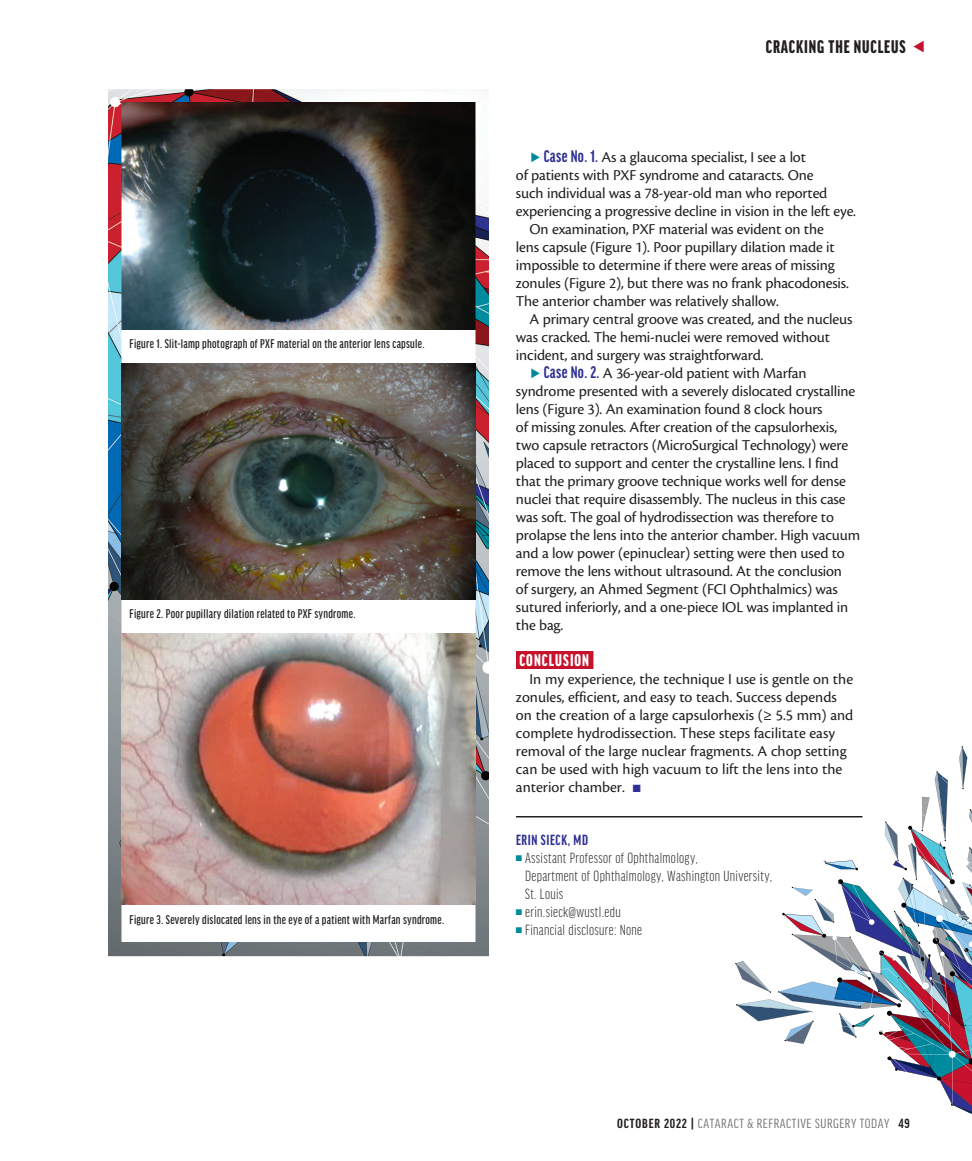
<style>
.page{position:relative;width:972px;height:1161px;background:#fff}
.page>*{position:absolute;margin:0;border:0;box-sizing:border-box;transform-origin:0 0}
.t1{font:900 extra-condensed 19.5px "Good Headline Pro";letter-spacing:.045em;color:#231f20}
.subhead{font:900 extra-condensed 18px "Good Headline Pro";letter-spacing:.06em;color:#fff}
.body{font:15.75px/18px "Cronos Pro";letter-spacing:-.01em;color:#231f20}
.bio_info{font:300 extra-condensed 15.75px/18px "Good Headline Pro";letter-spacing:.02em;color:#231f20}
.bio_name{font:700 extra-condensed 15.75px "Good Headline Pro";letter-spacing:.04em;color:#2e3092}
.t2{font:extra-condensed 14.1px "Good Headline Pro";letter-spacing:.035em;color:#6c6d70;scale:1.11 1}
.t3{font:500 extra-condensed 13.5px "Good Headline Pro";letter-spacing:.02em;color:#231f20}
.s1{font-family:"Good Headline Pro";font-weight:700;font-stretch:extra-condensed;font-size:18px;color:#2e3092}
.s2{color:#2e3092}
.s3{color:#008a9d}
.s4{font-weight:700;color:#231f20}
</style>
<div class="page">
<div style="left:516px;top:651px;width:77px;height:18px;background:#c7122d"></div>
<hr style="left:516px;top:816px;width:346px;height:2px;background:#231f20">
<img style="left:108px;top:89px;width:381px;height:867px">
<svg style="left:735px;top:746px;width:237px;height:368px"></svg>
<img style="left:122px;top:364px;width:354px;height:235px">
<img style="left:122px;top:634px;width:354px;height:270px">
<p class="t3" style="left:130px;top:337px;width:296px">Figure 1. Slit-lamp photograph of PXF material on the anterior lens capsule.</p>
<p class="t3" style="left:130px;top:607px;width:227px">Figure 2. Poor pupillary dilation related to PXF syndrome.</p>
<p class="t3" style="left:130px;top:913px;width:316px">Figure 3. Severely dislocated lens in the eye of a patient with Marfan syndrome.</p>
<p class="t1" style="left:766px;top:37px;width:141px">CRACKING THE NUCLEUS</p>
<p class="body" style="left:516px;top:148px;width:342px;text-indent:28px"><span class="s1">Case No. 1.</span> As a glaucoma specialist, I see a lot<br>of patients with PXF syndrome and cataracts. One<br>such individual was a 78-year-old man who reported experiencing a progressive decline in vision in the left eye.</p>
<p class="body" style="left:516px;top:220px;width:334px;text-indent:14px">On examination, PXF material was evident on the lens capsule (Figure 1). Poor pupillary dilation made it impossible to determine if there were areas of missing zonules (Figure 2), but there was no frank phacodonesis.<br>The anterior chamber was relatively shallow.</p>
<p class="body" style="left:516px;top:310px;width:338px;text-indent:14px">A primary central groove was created, and the nucleus was cracked. The hemi-nuclei were removed without incident, and surgery was straightforward.</p>
<p class="body" style="left:516px;top:364px;width:346px;text-indent:28px"><span class="s1">Case No. 2.</span> A 36-year-old patient with Marfan syndrome presented with a severely dislocated crystalline lens (Figure 3). An examination found 8 clock hours<br>of missing zonules. After creation of the capsulorhexis, two capsule retractors (MicroSurgical Technology) were placed to support and center the crystalline lens. I find that the primary groove technique works well for dense nuclei that require disassembly. The nucleus in this case was soft. The goal of hydrodissection was therefore to prolapse the lens into the anterior chamber. High vacuum and a low power (epinuclear) setting were then used to remove the lens without ultrasound. At the conclusion<br>of surgery, an Ahmed Segment (FCI Ophthalmics) was sutured inferiorly, and a one-piece IOL was implanted in the bag.</p>
<p class="subhead" style="left:519px;top:651px;width:71px">CONCLUSION</p>
<p class="body" style="left:516px;top:670px;width:339px;text-indent:14px">In my experience, the technique I use is gentle on the zonules, efficient, and easy to teach. Success depends on the creation of a large capsulorhexis (≥ 5.5 mm) and complete hydrodissection. These steps facilitate easy removal of the large nuclear fragments. A chop setting can be used with high vacuum to lift the lens into the anterior chamber. <span class="s2">■</span></p>
<p class="bio_name" style="left:516px;top:832px;width:73px">ERIN SIECK, MD</p>
<p class="bio_info" style="left:525px;top:849px;width:249px;text-indent:-9px"><span class="s3">■</span> Assistant Professor of Ophthalmology,<br>Department of Ophthalmology, Washington University,<br>St. Louis</p>
<p class="bio_info" style="left:516px;top:903px;width:106px"><span class="s3">■</span> erin.sieck@wustl.edu</p>
<p class="bio_info" style="left:516px;top:921px;width:128px"><span class="s3">■</span> Financial disclosure: None</p>
<p class="t2" style="left:617px;top:1117px;width:265px"><span class="s4">OCTOBER 2022 |</span> CATARACT &amp; REFRACTIVE SURGERY TODAY <span class="s4">49</span></p>
</div>
